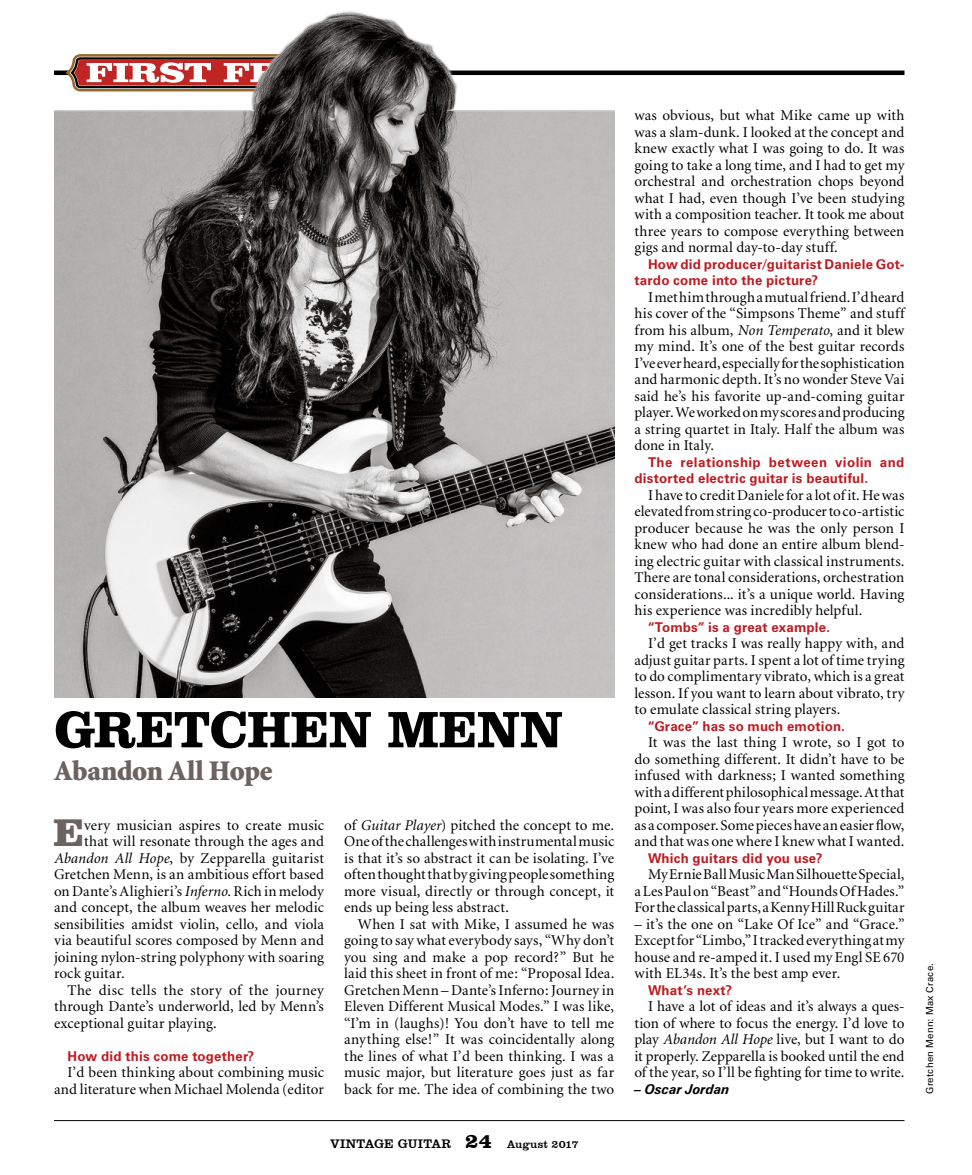
<style>
.page{position:relative;width:972px;height:1175px;background:#fff}
.page>*{position:absolute;margin:0;border:0;box-sizing:border-box;transform-origin:0 0}
.t1{font:700 52.5px "Clarendon BT";letter-spacing:-.015em;color:#000}
.t2{font:900 39.6px "Clarendon BT";color:#6c6361}
.t3{font:900 28.5px "Minion";letter-spacing:-.015em;color:#6c6361}
.t4{font:15px/16.5px "Minion";letter-spacing:.01em;color:#000;text-align:justify}
.t5{font:700 13.5px/16.5px "Zurich BT";letter-spacing:.015em;color:#bd1b21}
.t6{font:italic 700 13.5px "Zurich BT";color:#000}
.t7{font:12.75px "Clarendon BT";letter-spacing:.025em;color:#000}
.t8{font:9.75px "Zurich BT";letter-spacing:.025em;color:#000}
.s1{font-style:italic}
.s2{font-weight:700;font-size:21px}
.s3{font-size:11.25px}
</style>
<div class="page">
<div style="left:54px;top:70px;width:850px;height:5px;background:#000"></div>
<hr style="left:54px;top:1120px;width:850px;height:1px;background:#000">
<img style="left:54px;top:11px;width:560px;height:686px">
<h1 class="t1" style="left:54px;top:696px;width:510px">GRETCHEN MENN</h1>
<h3 class="t3" style="left:54px;top:756px;width:220px">Abandon All Hope</h3>
<h2 class="t2" style="left:53px;top:808px;width:32px">E</h2>
<p class="t4" style="left:84px;top:817px;width:241px">very musician aspires to create music</p>
<p class="t4" style="left:84px;top:833px;width:241px">that will resonate through the ages and</p>
<p class="t4" style="left:54px;top:850px;width:271px"><span class="s1">Abandon All Hope</span>, by Zepparella guitarist</p>
<p class="t4" style="left:54px;top:866px;width:272px">Gretchen Menn, is an ambitious effort based</p>
<p class="t4" style="left:54px;top:883px;width:272px">on Dante’s Alighieri’s <span class="s1">Inferno</span>. Rich in melody</p>
<p class="t4" style="left:54px;top:899px;width:272px">and concept, the album weaves her melodic</p>
<p class="t4" style="left:54px;top:916px;width:272px">sensibilities amidst violin, cello, and viola</p>
<p class="t4" style="left:54px;top:932px;width:271px">via beautiful scores composed by Menn and</p>
<p class="t4" style="left:54px;top:949px;width:272px">joining nylon-string polyphony with soaring</p>
<p class="t4" style="left:54px;top:965px;width:72px">rock guitar.</p>
<p class="t4" style="left:68px;top:982px;width:258px">The disc tells the story of the journey</p>
<p class="t4" style="left:54px;top:998px;width:271px">through Dante’s underworld, led by Menn’s</p>
<p class="t4" style="left:54px;top:1015px;width:164px">exceptional guitar playing.</p>
<p class="t5" style="left:68px;top:1047px;width:188px">How did this come together?</p>
<p class="t4" style="left:54px;top:1064px;width:272px;text-align:right">I’d been thinking about combining music and literature when Michael Molenda (editor</p>
<p class="t4" style="left:344px;top:817px;width:272px">of <span class="s1">Guitar Player</span>) pitched the concept to me.<br>One of the challenges with instrumental music is that it’s so abstract it can be isolating. I’ve often thought that by giving people something more visual, directly or through concept, it ends up being less abstract.</p>
<p class="t4" style="left:344px;top:916px;width:272px;text-indent:14px">When I sat with Mike, I assumed he was going to say what everybody says, “Why don’t you sing and make a pop record?” But he laid this sheet in front of me: “Proposal Idea.<br>Gretchen Menn – Dante’s Inferno: Journey in Eleven Different Musical Modes.” I was like, “I’m in (laughs)! You don’t have to tell me anything else!” It was coincidentally along the lines of what I’d been thinking. I was a music major, but literature goes just as far back for me. The idea of combining the two</p>
<p class="t7" style="left:330px;top:1135px;width:250px">VINTAGE GUITAR <span class="s2">24</span> <span class="s3">August 2017</span></p>
<p class="t4" style="left:634px;top:107px;width:272px">was obvious, but what Mike came up with was a slam-dunk. I looked at the concept and knew exactly what I was going to do. It was going to take a long time, and I had to get my orchestral and orchestration chops beyond what I had, even though I’ve been studying with a composition teacher. It took me about three years to compose everything between gigs and normal day-to-day stuff.</p>
<p class="t5" style="left:634px;top:255px;width:272px;text-indent:14px">How did producer/guitarist Daniele Got&shy;tardo come into the picture?</p>
<p class="t4" style="left:634px;top:289px;width:272px;text-indent:14px">I met him through a mutual friend. I’d heard his cover of the “Simpsons Theme” and stuff from his album, <span class="s1">Non Temperato</span>, and it blew my mind. It’s one of the best guitar records I’ve ever heard, especially for the sophistication and harmonic depth. It’s no wonder Steve Vai said he’s his favorite up-and-coming guitar player. We worked on my scores and producing a string quartet in Italy. Half the album was done in Italy.</p>
<p class="t5" style="left:634px;top:453px;width:272px;text-indent:14px">The relationship between violin and distorted electric guitar is beautiful.</p>
<p class="t4" style="left:634px;top:487px;width:272px;text-indent:14px">I have to credit Daniele for a lot of it. He was elevated from string co-producer to co-artistic producer because he was the only person I knew who had done an entire album blend&shy;ing electric guitar with classical instruments.<br>There are tonal considerations, orchestration considerations... it’s a unique world. Having his experience was incredibly helpful.</p>
<p class="t5" style="left:648px;top:618px;width:184px">“Tombs” is a great example.</p>
<p class="t4" style="left:634px;top:635px;width:272px;text-indent:14px">I’d get tracks I was really happy with, and adjust guitar parts. I spent a lot of time trying to do complimentary vibrato, which is a great lesson. If you want to learn about vibrato, try to emulate classical string players.</p>
<p class="t5" style="left:648px;top:717px;width:199px">“Grace” has so much emotion.</p>
<p class="t4" style="left:634px;top:734px;width:272px;text-indent:14px">It was the last thing I wrote, so I got to do something different. It didn’t have to be infused with darkness; I wanted something with a different philosophical message. At that point, I was also four years more experienced as a composer. Some pieces have an easier flow, and that was one where I knew what I wanted.</p>
<p class="t5" style="left:648px;top:849px;width:176px">Which guitars did you use?</p>
<p class="t4" style="left:634px;top:866px;width:272px;text-indent:14px">My Ernie Ball Music Man Silhouette Special, a Les Paul on “Beast” and “Hounds Of Hades.” For the classical parts, a Kenny Hill Ruck guitar</p>
<p class="t4" style="left:634px;top:916px;width:272px">– it’s the one on “Lake Of Ice” and “Grace.” Except for “Limbo,” I tracked everything at my house and re-amped it. I used my Engl SE 670 with EL34s. It’s the best amp ever.</p>
<p class="t5" style="left:648px;top:981px;width:86px">What’s next?</p>
<p class="t4" style="left:634px;top:998px;width:272px;text-indent:14px">I have a lot of ideas and it’s always a ques&shy;tion of where to focus the energy. I’d love to play <span class="s1">Abandon All Hope</span> live, but I want to do it properly. Zepparella is booked until the end of the year, so I’ll be fighting for time to write.</p>
<p class="t6" style="left:634px;top:1080px;width:97px">– Oscar Jordan</p>
<p class="t8" style="left:924px;top:1093px;width:132px;rotate:-90deg">Gretchen Menn: Max Crace.</p>
</div>
